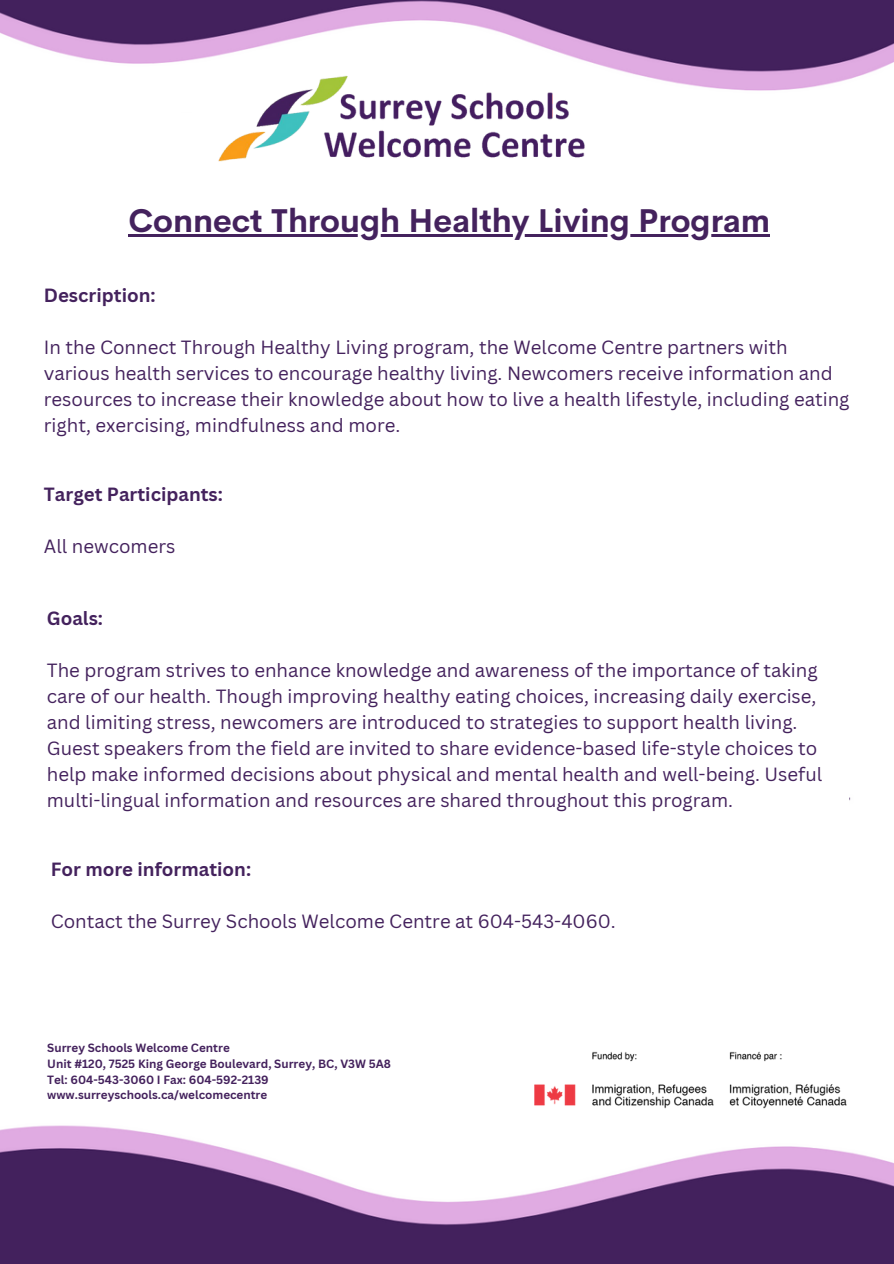
<style>
.page{position:relative;width:894px;height:1264px;background:#fff}
.page>*{position:absolute;margin:0;border:0;box-sizing:border-box;transform-origin:0 0}
.t1{font:700 32.25px "Cerebri Sans";color:#44225d}
.t2{font:18.6px/26px "Canva Sans";color:#44225d}
.t3{font:700 18.6px "Canva Sans";color:#44225d}
.t4{font:700 11.7px/15.6px "Canva Sans";color:#44225d}
</style>
<div class="page">
<img style="left:0;top:0;width:893px;height:1263px">
<div style="left:44px;top:113px;width:804px;height:882px;background:#fff"></div>
<hr style="left:128px;top:234px;width:642px;height:3px;background:#44225d">
<img style="left:216px;top:72px;width:372px;height:90px">
<div style="left:0;top:1011px;width:893px;height:100px;background:#fff"></div>
<img style="left:525px;top:1051px;width:334px;height:67px">
<h1 class="t1" style="left:128px;top:200px;width:643px">Connect Through Healthy Living Program</h1>
<p class="t3" style="left:44px;top:282px;width:113px">Description:</p>
<p class="t2" style="left:44px;top:334px;width:807px">In the Connect Through Healthy Living program, the Welcome Centre partners with various health services to encourage healthy living. Newcomers receive information and resources to increase their knowledge about how to live a health lifestyle, including eating right, exercising, mindfulness and more.</p>
<p class="t3" style="left:44px;top:481px;width:180px">Target Participants:</p>
<p class="t2" style="left:44px;top:533px;width:133px">All newcomers</p>
<p class="t3" style="left:47px;top:605px;width:58px">Goals:</p>
<p class="t2" style="left:47px;top:657px;width:776px">The program strives to enhance knowledge and awareness of the importance of taking care of our health. Though improving healthy eating choices, increasing daily exercise, and limiting stress, newcomers are introduced to strategies to support health living.<br>Guest speakers from the field are invited to share evidence-based life-style choices to help make informed decisions about physical and mental health and well-being. Useful multi-lingual information and resources are shared throughout this program.</p>
<p class="t3" style="left:51px;top:856px;width:202px">For more information:</p>
<p class="t2" style="left:51px;top:907px;width:566px">Contact the Surrey Schools Welcome Centre at 604-543-4060.</p>
<p class="t4" style="left:47px;top:1040px;width:345px">Surrey Schools Welcome Centre<br>Unit #120, 7525 King George Boulevard, Surrey, BC, V3W 5A8<br>Tel: 604-543-3060 I Fax: 604-592-2139 www.surreyschools.ca/welcomecentre</p>
</div>
